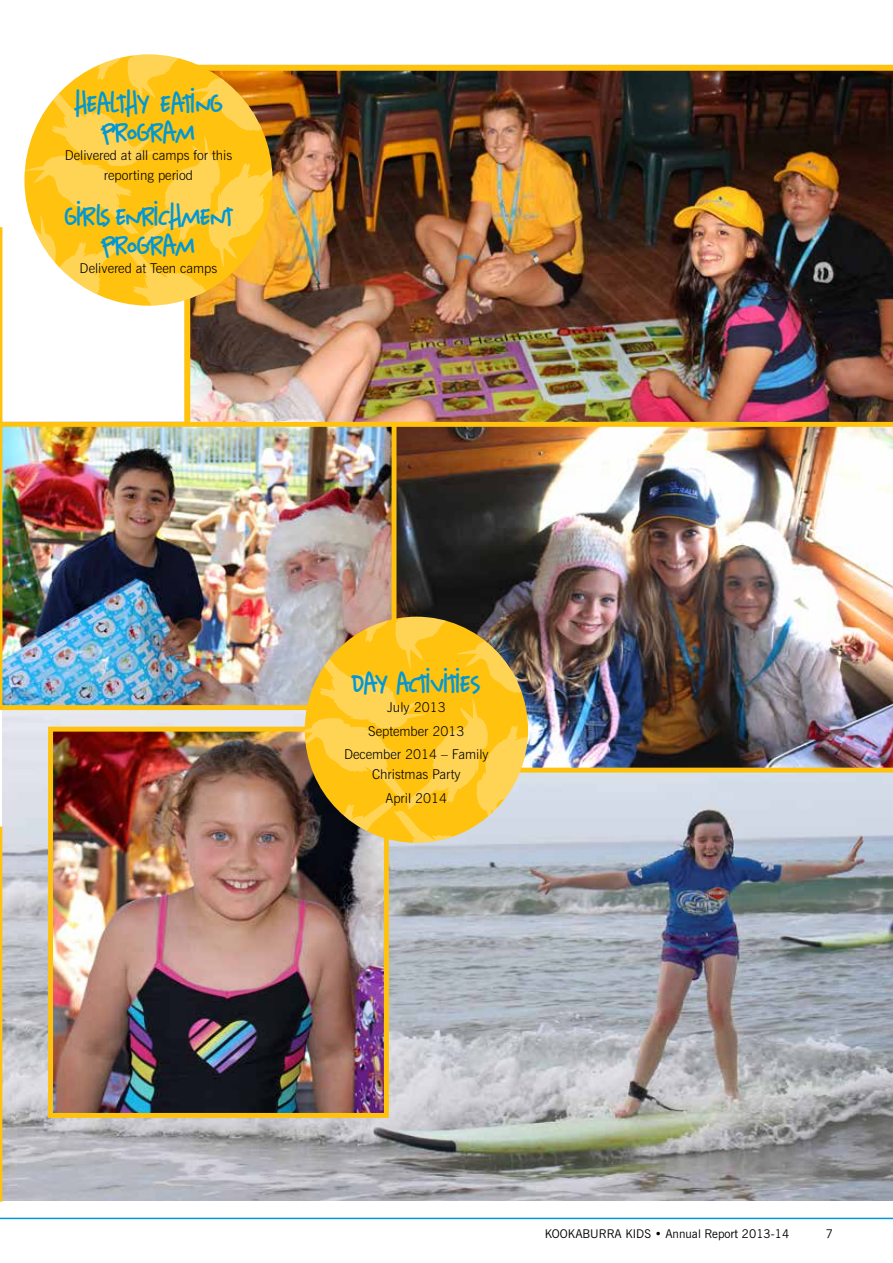
<style>
.page{position:relative;width:893px;height:1263px;background:#fff}
.page>*{position:absolute;margin:0;border:0;box-sizing:border-box;transform-origin:0 0}
.t1{font:700 25.5px/28.5px "Mequetrefe";color:#0097d6;text-align:center}
.t2{font:300 13.5px/23.7px "News Gothic BT";color:#000;text-align:center}
.t3{font:12px "News Gothic BT";color:#000}
</style>
<div class="page">
<hr style="left:0;top:1218px;width:893px;height:1px;background:#0097d6">
<img style="left:2px;top:710px;width:891px;height:490px">
<svg style="left:0;top:227px;width:2px;height:195px"></svg>
<img style="left:184px;top:65px;width:709px;height:357px">
<svg style="left:24px;top:54px;width:249px;height:252px;background:#fbcb45"></svg>
<svg style="left:0;top:826px;width:2px;height:376px"></svg>
<img style="left:0;top:422px;width:392px;height:288px">
<img style="left:54px;top:733px;width:329px;height:379px">
<div style="left:48px;top:727px;width:341px;height:391px;border:5px solid #ffc20e"></div>
<img style="left:392px;top:422px;width:501px;height:350px">
<svg style="left:305px;top:617px;width:223px;height:226px;background:#e4b93c"></svg>
<h1 class="t1" style="left:75px;top:89px;width:149px">HEALTHY EATING<br>PROGRAM</h1>
<p class="t2" style="left:65px;top:146px;width:169px;line-height:19.5px">Delivered at all camps for this reporting period</p>
<h1 class="t1" style="left:65px;top:202px;width:169px">GIRLS ENRICHMENT<br>PROGRAM</h1>
<p class="t2" style="left:80px;top:256px;width:139px">Delivered at Teen camps</p>
<h1 class="t1" style="left:352px;top:669px;width:130px">DAY ACTIVITIES</h1>
<p class="t2" style="left:344px;top:695px;width:146px">July 2013<br>September 2013<br>December 2014 – Family</p>
<p class="t2" style="left:372px;top:762px;width:90px">Christmas Party<br>April 2014</p>
<p class="t3" style="left:545px;top:1226px;width:246px">KOOKABURRA KIDS • Annual Report 2013-14</p>
<p class="t3" style="left:826px;top:1226px;width:9px">7</p>
</div>
